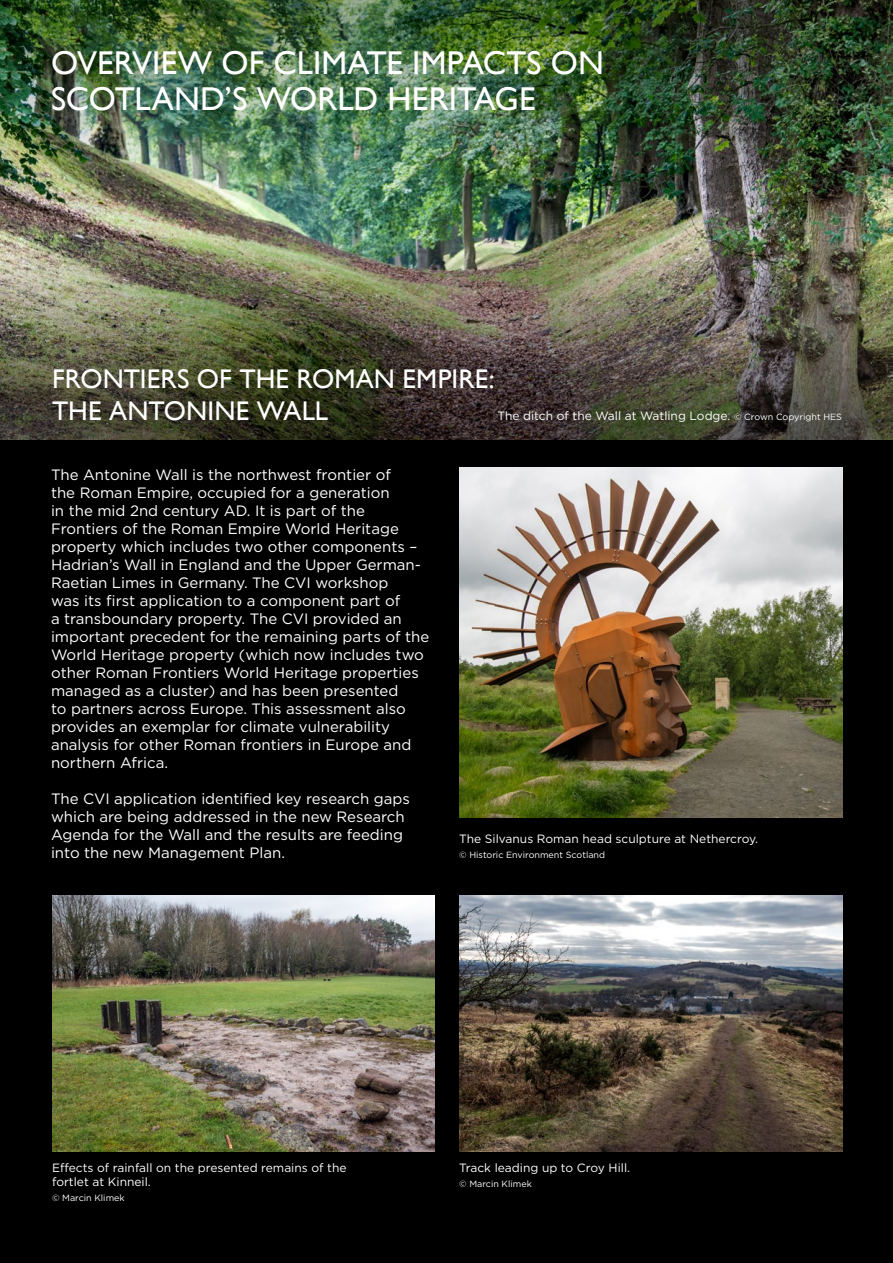
<style>
.page{position:relative;width:893px;height:1263px;background:#fff}
.page>*{position:absolute;margin:0;border:0;box-sizing:border-box;transform-origin:0 0}
.t1{font:33px/36px "Gill Sans";letter-spacing:.005em;color:#fff}
.t2{font:27px/32.4px "Gill Sans";letter-spacing:.005em;color:#fff}
.t3{font:15px/18px "Gotham";color:#fff}
.t4{font:12px/14.4px "Gotham";color:#fff}
.t5{font:9px "Gotham";color:#fff}
.s1{font-size:9px}
</style>
<div class="page">
<img style="left:0;top:214px;width:893px;height:13px">
<div style="left:0;top:441px;width:893px;height:822px;background:#000"></div>
<img style="left:459px;top:896px;width:384px;height:255px">
<img style="left:52px;top:896px;width:383px;height:255px">
<img style="left:459px;top:468px;width:383px;height:349px">
<img style="left:0;top:0;width:893px;height:214px">
<img style="left:0;top:227px;width:893px;height:214px">
<p class="t1" style="left:51px;top:44px;width:554px">OVERVIEW OF CLIMATE IMPACTS ON<br>SCOTLAND’S WORLD HERITAGE</p>
<p class="t2" style="left:52px;top:362px;width:444px">FRONTIERS OF THE ROMAN EMPIRE:<br>THE ANTONINE WALL</p>
<p class="t4" style="left:497px;top:409px;width:346px">The ditch of the Wall at Watling Lodge. <span class="s1">© Crown Copyright HES</span></p>
<p class="t3" style="left:51px;top:465px;width:380px">The Antonine Wall is the northwest frontier of<br>the Roman Empire, occupied for a generation<br>in the mid 2nd century AD. It is part of the Frontiers of the Roman Empire World Heritage property which includes two other components – Hadrian’s Wall in England and the Upper German-Raetian Limes in Germany. The CVI workshop<br>was its first application to a component part of<br>a transboundary property. The CVI provided an important precedent for the remaining parts of the World Heritage property (which now includes two other Roman Frontiers World Heritage properties managed as a cluster) and has been presented<br>to partners across Europe. This assessment also provides an exemplar for climate vulnerability analysis for other Roman frontiers in Europe and northern Africa.</p>
<p class="t3" style="left:51px;top:789px;width:360px">The CVI application identified key research gaps which are being addressed in the new Research Agenda for the Wall and the results are feeding into the new Management Plan.</p>
<p class="t4" style="left:459px;top:831px;width:300px">The Silvanus Roman head sculpture at Nethercroy.</p>
<p class="t5" style="left:459px;top:849px;width:147px">© Historic Environment Scotland</p>
<p class="t4" style="left:52px;top:1160px;width:296px">Effects of rainfall on the presented remains of the fortlet at Kinneil.</p>
<p class="t5" style="left:52px;top:1192px;width:74px">© Marcin Klimek</p>
<p class="t4" style="left:459px;top:1160px;width:172px">Track leading up to Croy Hill.</p>
<p class="t5" style="left:459px;top:1178px;width:74px">© Marcin Klimek</p>
</div>
